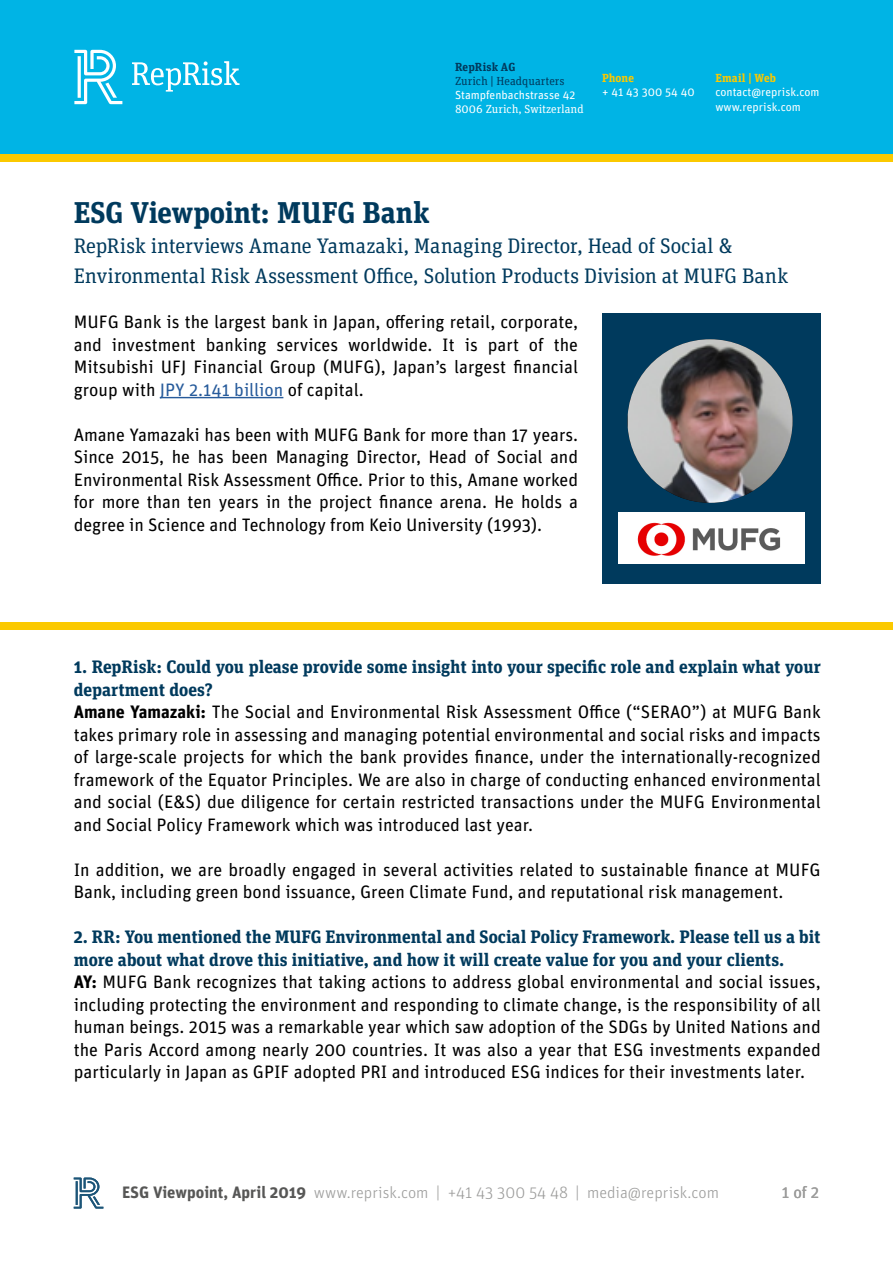
<style>
.page{position:relative;width:893px;height:1263px;background:#fff}
.page>*{position:absolute;margin:0;border:0;box-sizing:border-box;transform-origin:0 0}
.t1{font:700 30px "Unit Slab OT";color:#003a5d}
.t2{font:21px/30px "Unit Slab OT";letter-spacing:-.005em;color:#003a5d}
.t3{font:18px/22.5px "Unit OT";color:#000;text-align:justify}
.t4{font:700 18px/22.5px "Unit Slab OT";color:#003a5d}
.t5{font:300 16.5px "Unit OT";color:#9d9d9c}
.t6{font:16.5px "Unit OT";color:#9d9d9c}
.t7{font:11.7px/14.1px "Unit OT";color:#fff}
.t8{font:11.7px "Unit Slab OT";color:#fff}
.t9{font:11.7px "Unit Slab OT";color:#003a5d}
.t10{font:700 11.7px "Unit Slab OT";letter-spacing:.005em;color:#fbc900}
.t11{font:700 11.7px "Unit Slab OT";letter-spacing:.01em;color:#003a5d}
.s1{color:#275b9b}
.s2{font-weight:700}
.s3{font-weight:700;color:#575756}
</style>
<div class="page">
<hr style="left:160px;top:397px;width:123px;height:1px;background:#275b9b">
<svg style="left:74px;top:1177px;width:29px;height:31px"></svg>
<div style="left:0;top:0;width:893px;height:154px;background:#00b4e5"></div>
<div style="left:0;top:154px;width:893px;height:7px;background:#fbc900"></div>
<svg style="left:74px;top:50px;width:166px;height:54px"></svg>
<div style="left:602px;top:313px;width:218px;height:270px;background:#003a5d"></div>
<img style="left:628px;top:339px;width:165px;height:164px">
<div style="left:618px;top:513px;width:186px;height:51px;background:#fff"></div>
<img style="left:637px;top:522px;width:144px;height:34px">
<div style="left:0;top:622px;width:893px;height:7px;background:#fbc900"></div>
<p class="t11" style="left:455px;top:60px;width:62px">RepRisk AG</p>
<p class="t9" style="left:455px;top:74px;width:111px">Zurich | Headquarters</p>
<p class="t7" style="left:455px;top:88px;width:122px">Stampfenbachstrasse 42</p>
<p class="t8" style="left:455px;top:102px;width:130px">8006 Zurich, Switzerland</p>
<p class="t10" style="left:602px;top:71px;width:61px">Phone | Fax</p>
<p class="t7" style="left:602px;top:85px;width:94px">+ 41 43 300 54 40</p>
<p class="t10" style="left:715px;top:71px;width:62px">Email | Web</p>
<p class="t7" style="left:715px;top:85px;width:106px">contact@reprisk.com www.reprisk.com</p>
<h1 class="t1" style="left:74px;top:194px;width:357px">ESG Viewpoint: MUFG Bank</h1>
<p class="t2" style="left:74px;top:231px;width:716px">RepRisk interviews Amane Yamazaki, Managing Director, Head of Social &amp;<br>Environmental Risk Assessment Office, Solution Products Division at MUFG Bank</p>
<p class="t3" style="left:74px;top:310px;width:506px">MUFG Bank is the largest bank in Japan, offering retail, corporate, and investment banking services worldwide. It is part of the Mitsubishi UFJ Financial Group (MUFG), Japan’s largest financial group with <span class="s1">JPY 2.141 billion</span> of capital.</p>
<p class="t3" style="left:74px;top:423px;width:506px">Amane Yamazaki has been with MUFG Bank for more than 17 years.<br>Since 2015, he has been Managing Director, Head of Social and Environmental Risk Assessment Office. Prior to this, Amane worked for more than ten years in the project finance arena. He holds a degree in Science and Technology from Keio University (1993).</p>
<p class="t4" style="left:74px;top:656px;width:749px">1. RepRisk: Could you please provide some insight into your specific role and explain what your department does?</p>
<p class="t3" style="left:74px;top:700px;width:748px"><span class="s2">Amane Yamazaki:</span> The Social and Environmental Risk Assessment Office (“SERAO”) at MUFG Bank takes primary role in assessing and managing potential environmental and social risks and impacts of large-scale projects for which the bank provides finance, under the internationally-recognized framework of the Equator Principles. We are also in charge of conducting enhanced environmental and social (E&amp;S) due diligence for certain restricted transactions under the MUFG Environmental and Social Policy Framework which was introduced last year.</p>
<p class="t3" style="left:74px;top:858px;width:748px">In addition, we are broadly engaged in several activities related to sustainable finance at MUFG<br>Bank, including green bond issuance, Green Climate Fund, and reputational risk management.</p>
<p class="t4" style="left:74px;top:926px;width:748px">2. RR: You mentioned the MUFG Environmental and Social Policy Framework. Please tell us a bit more about what drove this initiative, and how it will create value for you and your clients.</p>
<p class="t3" style="left:74px;top:970px;width:749px"><span class="s2">AY:</span> MUFG Bank recognizes that taking actions to address global environmental and social issues, including protecting the environment and responding to climate change, is the responsibility of all human beings. 2015 was a remarkable year which saw adoption of the SDGs by United Nations and the Paris Accord among nearly 200 countries. It was also a year that ESG investments expanded particularly in Japan as GPIF adopted PRI and introduced ESG indices for their investments later.</p>
<p class="t5" style="left:122px;top:1183px;width:598px"><span class="s3">ESG Viewpoint, April 2019</span> www.reprisk.com | +41 43 300 54 48 | media@reprisk.com</p>
<p class="t6" style="left:782px;top:1182px;width:39px">1 of 2</p>
</div>
